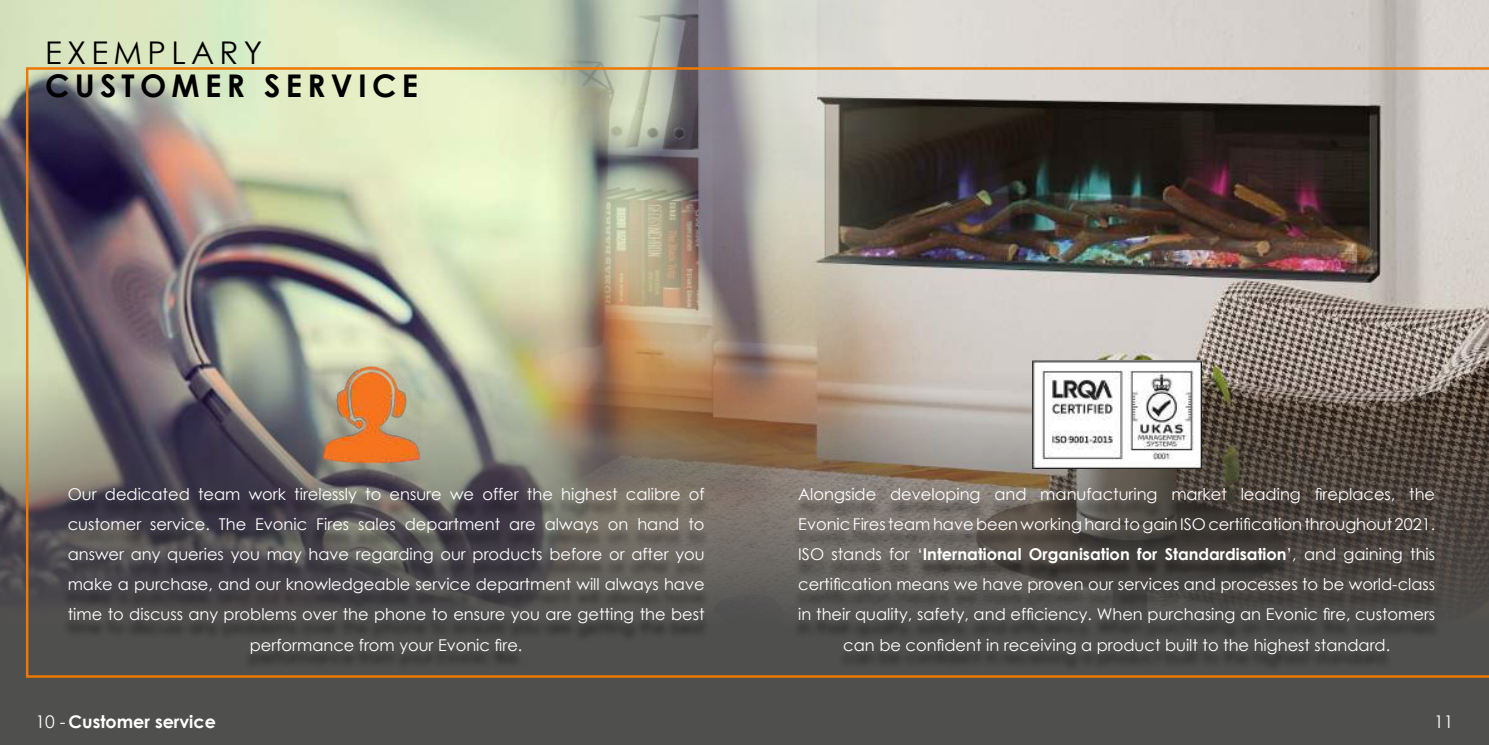
<style>
.page{position:relative;width:1489px;height:745px;background:#fff}
.page>*{position:absolute;margin:0;border:0;box-sizing:border-box;transform-origin:0 0}
.t1{font:700 31.25px "Century Gothic";letter-spacing:.17em;color:#000}
.t2{font:31.25px "Century Gothic";letter-spacing:.17em;color:#000}
.t3{font:700 17.5px "Century Gothic";color:#fff}
.t4{font:17.5px "Century Gothic";color:#fff}
.t5{font:16.25px/30px "Century Gothic";color:#fff;text-align:center}
.s1{font-weight:700}
.s2{font-weight:400}
</style>
<div class="page">
<img style="left:0;top:0;width:918px;height:371px">
<div style="left:0;top:371px;width:1488px;height:373px;background:#4f4f4e"></div>
<img style="left:26px;top:67px;width:1462px;height:610px">
<h1 class="t2" style="left:45px;top:30px;width:219px">EXEMPLARY</h1>
<h1 class="t1" style="left:45px;top:62px;width:374px">CUSTOMER SERVICE</h1>
<p class="t5" style="left:68px;top:479px;width:638px">Our dedicated team work tirelessly to ensure we offer the highest calibre of customer service. The Evonic Fires sales department are always on hand to answer any queries you may have regarding our products before or after you make a purchase, and our knowledgeable service department will always have time to discuss any problems over the phone to ensure you are getting the best performance from your Evonic fire.</p>
<p class="t5" style="left:798px;top:479px;width:638px">Alongside developing and manufacturing market leading fireplaces, the Evonic Fires team have been working hard to gain ISO certification throughout 2021.<br>ISO stands for ‘<span class="s1">International Organisation for Standardisation</span>’, and gaining this certification means we have proven our services and processes to be world-class in their quality, safety, and efficiency. When purchasing an Evonic fire, customers can be confident in receiving a product built to the highest standard.</p>
<p class="t3" style="left:35px;top:708px;width:182px"><span class="s2">10 -</span> Customer service</p>
<p class="t4" style="left:1433px;top:709px;width:21px">11</p>
</div>
